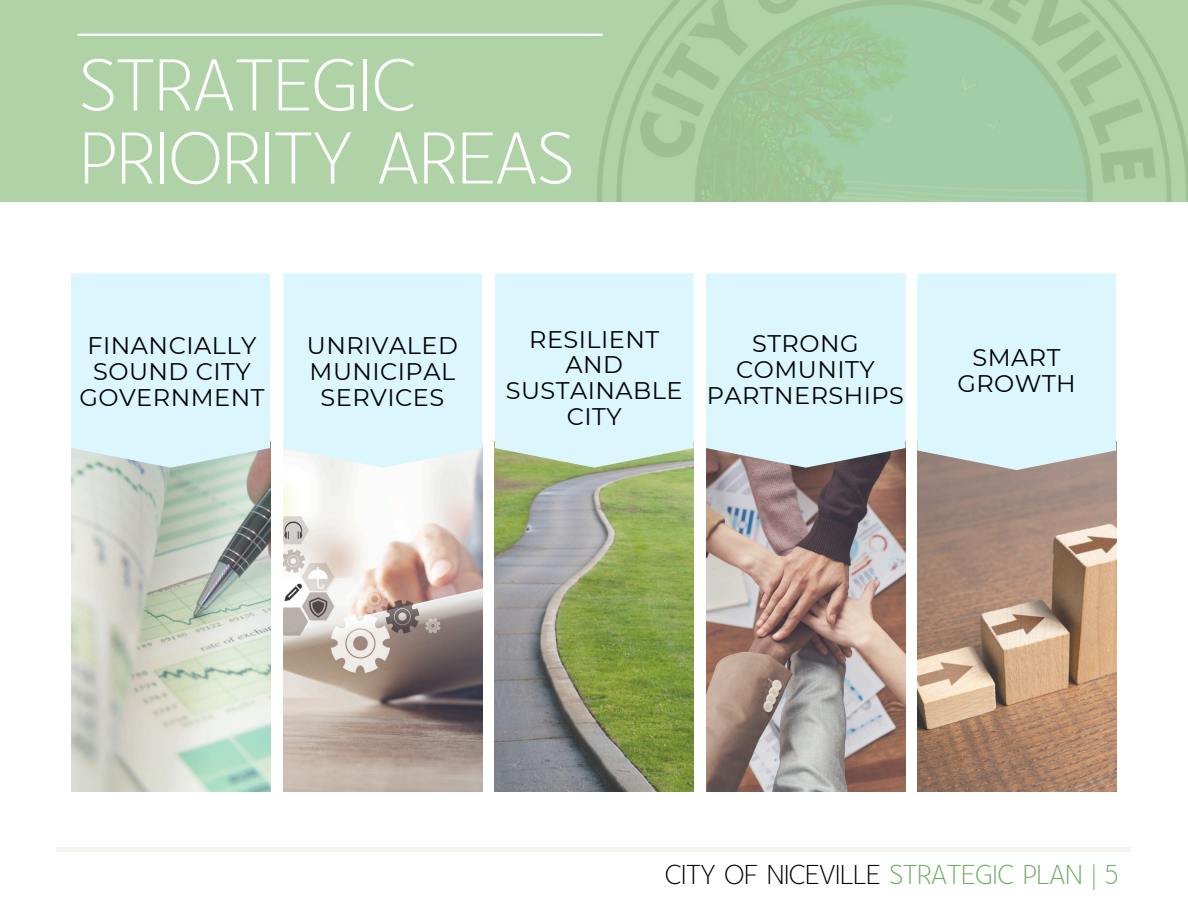
<style>
.page{position:relative;width:1188px;height:918px;background:#fff}
.page>*{position:absolute;margin:0;border:0;box-sizing:border-box;transform-origin:0 0}
.t1{font:85.65px/73.2px "Yellow Peas";letter-spacing:-.01em;color:#fff}
.t2{font:32.1px "Yellow Peas";letter-spacing:-.015em;color:#000}
.t3{font:24px/25.8px "Montserrat";letter-spacing:.02em;color:#000;text-align:center}
.s1{color:#73ad68}
</style>
<div class="page">
<div style="left:57px;top:847px;width:1074px;height:5px;background:#f6f3f1"></div>
<img style="left:917px;top:470px;width:199px;height:321px">
<img style="left:707px;top:468px;width:199px;height:323px">
<img style="left:495px;top:468px;width:199px;height:323px">
<img style="left:284px;top:468px;width:198px;height:323px">
<img style="left:72px;top:442px;width:199px;height:349px">
<div style="left:284px;top:273px;width:198px;height:195px;background:#dbf6fd"></div>
<div style="left:495px;top:273px;width:199px;height:195px;background:#dbf6fd"></div>
<div style="left:706px;top:273px;width:200px;height:195px;background:#dbf6fd"></div>
<div style="left:917px;top:273px;width:199px;height:197px;background:#dbf6fd"></div>
<div style="left:71px;top:273px;width:199px;height:195px;background:#dbf6fd"></div>
<svg style="left:0;top:0;width:1188px;height:201px;background:#aacea3"></svg>
<hr style="left:77px;top:34px;width:526px;height:2px;background:#fff">
<p class="t1" style="left:80px;top:39px;width:496px">STRATEGIC<br>PRIORITY AREAS</p>
<p class="t3" style="left:79px;top:332px;width:187px">FINANCIALLY<br>SOUND CITY<br>GOVERNMENT</p>
<p class="t3" style="left:307px;top:332px;width:152px">UNRIVALED<br>MUNICIPAL<br>SERVICES</p>
<p class="t3" style="left:506px;top:326px;width:178px">RESILIENT<br>AND<br>SUSTAINABLE<br>CITY</p>
<p class="t3" style="left:707px;top:330px;width:199px">STRONG<br>COMUNITY<br>PARTNERSHIPS</p>
<p class="t3" style="left:957px;top:345px;width:120px">SMART<br>GROWTH</p>
<p class="t2" style="left:665px;top:851px;width:455px">CITY OF NICEVILLE <span class="s1">STRATEGIC PLAN | 5</span></p>
</div>
